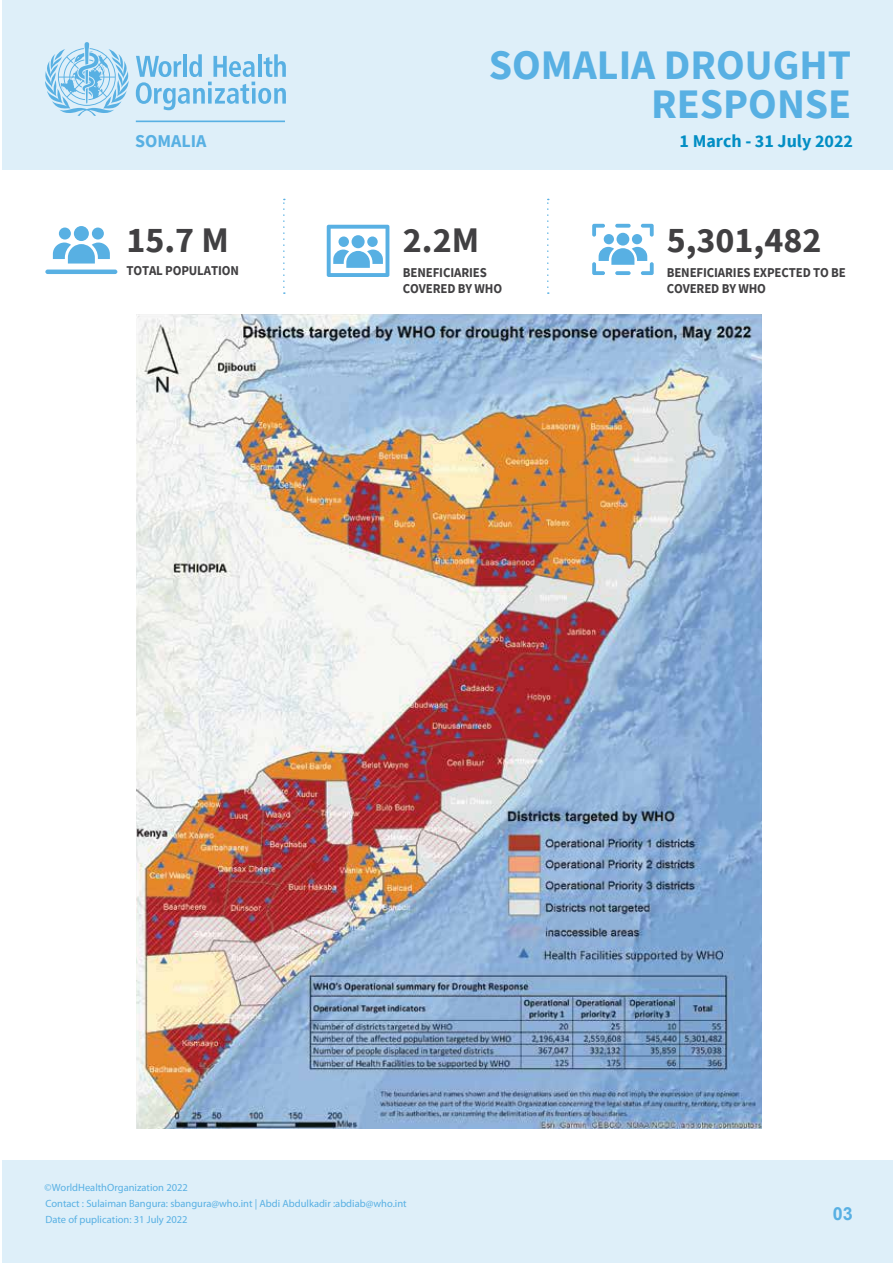
<style>
.page{position:relative;width:893px;height:1263px;background:#fff}
.page>*{position:absolute;margin:0;border:0;box-sizing:border-box;transform-origin:0 0}
.t1{font:700 42px/39px "Source Sans Pro";color:#58b0e3;text-align:right}
.t2{font:700 36px "Source Sans Pro";color:#414042}
.t3{font:700 18px "Source Sans Pro";color:#028ec4}
.t4{font:700 18px "Source Sans Pro";color:#58b0e3}
.t5{font:700 18px "Arial";color:#58b0e3}
.t6{font:700 13.5px/16.5px "Source Sans Pro";letter-spacing:-.01em;color:#414042;scale:.95 1}
.t7{font:10.5px/15.9px "Myriad Pro";color:#58b0e3}
</style>
<div class="page">
<div style="left:2px;top:1160px;width:891px;height:102px;background:#deeff9"></div>
<div style="left:2px;top:0;width:891px;height:170px;background:#deeff9"></div>
<svg style="left:45px;top:42px;width:84px;height:74px"></svg>
<svg style="left:136px;top:54px;width:150px;height:56px"></svg>
<hr style="left:136px;top:121px;width:149px;height:1px;background:#58b0e3">
<div style="left:616px;top:233px;width:13px;height:13px;background:#58b0e3;border-radius:50%"></div>
<div style="left:604px;top:234px;width:10px;height:10px;background:#58b0e3;border-radius:50%"></div>
<div style="left:632px;top:234px;width:10px;height:10px;background:#58b0e3;border-radius:50%"></div>
<svg style="left:615px;top:224px;width:16px;height:4px"></svg>
<svg style="left:592px;top:224px;width:13px;height:13px"></svg>
<svg style="left:641px;top:224px;width:13px;height:13px"></svg>
<svg style="left:592px;top:247px;width:62px;height:28px"></svg>
<svg style="left:327px;top:225px;width:62px;height:52px"></svg>
<svg style="left:53px;top:243px;width:57px;height:21px"></svg>
<div style="left:74px;top:226px;width:15px;height:15px;background:#58b0e3;border-radius:50%"></div>
<div style="left:59px;top:228px;width:12px;height:12px;background:#58b0e3;border-radius:50%"></div>
<div style="left:92px;top:228px;width:12px;height:12px;background:#58b0e3;border-radius:50%"></div>
<hr style="left:45px;top:270px;width:72px;height:4px;background:#58b0e3;border-radius:2px">
<svg style="left:283px;top:199px;width:2px;height:95px"></svg>
<svg style="left:547px;top:199px;width:2px;height:95px"></svg>
<img style="left:136px;top:314px;width:626px;height:814px">
<h1 class="t1" style="left:489px;top:45px;width:364px">SOMALIA DROUGHT<br>RESPONSE</h1>
<h3 class="t4" style="left:135px;top:129px;width:73px">SOMALIA</h3>
<h3 class="t3" style="left:680px;top:129px;width:175px">1 March - 31 July 2022</h3>
<h2 class="t2" style="left:126px;top:216px;width:104px">15.7 M</h2>
<h2 class="t2" style="left:403px;top:216px;width:78px">2.2M</h2>
<h2 class="t2" style="left:667px;top:216px;width:156px">5,301,482</h2>
<p class="t6" style="left:126px;top:262px;width:120px">TOTAL POPULATION</p>
<p class="t6" style="left:403px;top:264px;width:106px">BENEFICIARIES<br>COVERED BY WHO</p>
<p class="t6" style="left:667px;top:264px;width:190px">BENEFICIARIES EXPECTED TO BE<br>COVERED BY WHO</p>
<p class="t7" style="left:45px;top:1179px;width:364px">©WorldHealthOrganization 2022<br>Contact : Sulaiman Bangura: sbangura@who.int | Abdi Abdulkadir :abdiab@who.int<br>Date of puplication: 31 July 2022</p>
<h3 class="t5" style="left:833px;top:1201px;width:22px">03</h3>
</div>
